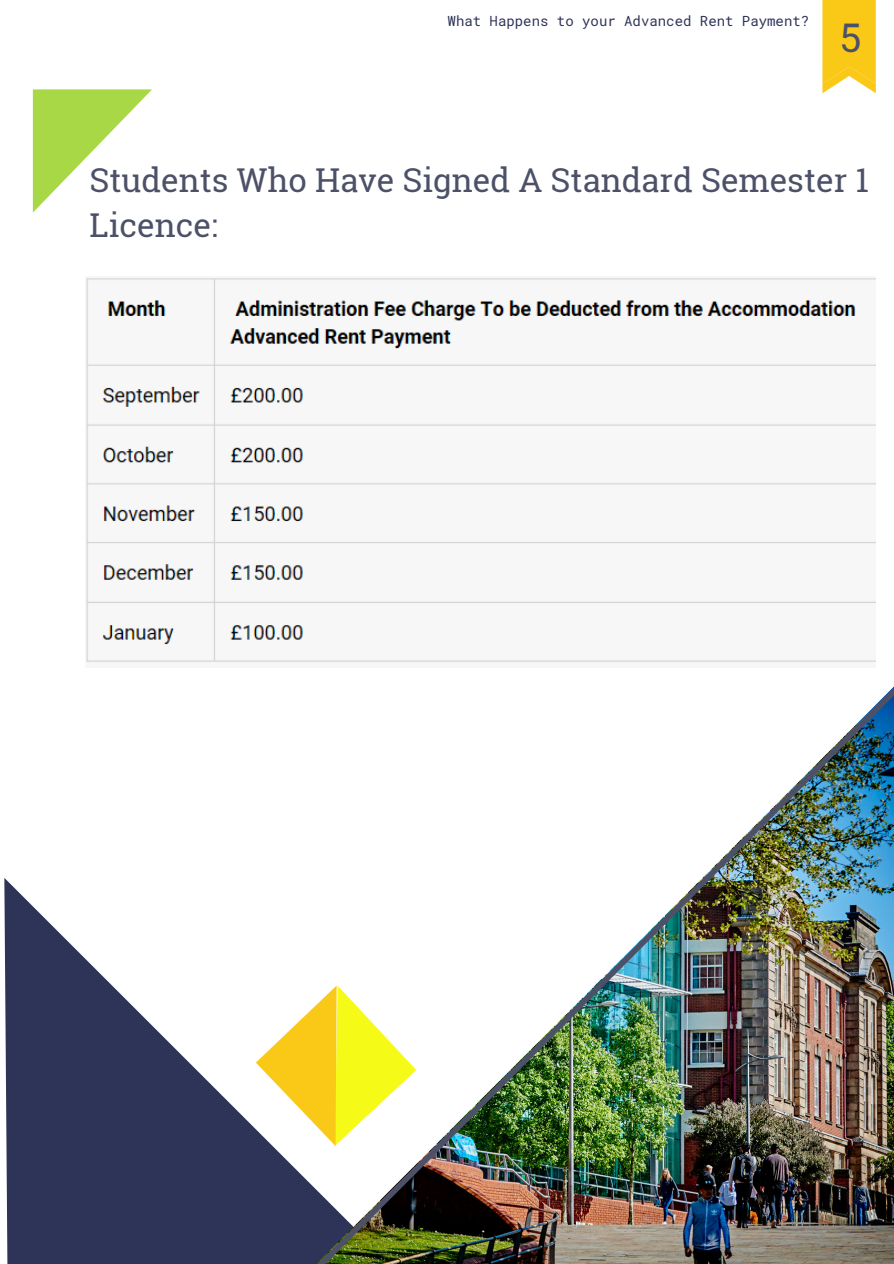
<style>
.page{position:relative;width:894px;height:1264px;background:#fff}
.page>*{position:absolute;margin:0;border:0;box-sizing:border-box;transform-origin:0 0}
.t1{font:39.6px "Roboto Mono";color:#4d5168}
.t2{font:32.85px/45px "Roboto Slab";color:#4d5168}
.t3{font:13.95px "Roboto Mono";color:#2e3457}
</style>
<div class="page">
<svg style="left:4px;top:878px;width:96px;height:385px;background:#4d5270"></svg>
<img style="left:100px;top:601px;width:793px;height:662px">
<svg style="left:33px;top:89px;width:119px;height:124px"></svg>
<svg style="left:822px;top:0;width:53px;height:93px;background:#facd2e"></svg>
<svg style="left:256px;top:985px;width:160px;height:161px"></svg>
<img style="left:86px;top:278px;width:789px;height:389px">
<p class="t3" style="left:447px;top:12px;width:363px">What Happens to your Advanced Rent Payment?</p>
<p class="t1" style="left:838px;top:11px;width:25px">5</p>
<p class="t2" style="left:89px;top:156px;width:780px">Students Who Have Signed A Standard Semester 1<br>Licence:</p>
</div>
